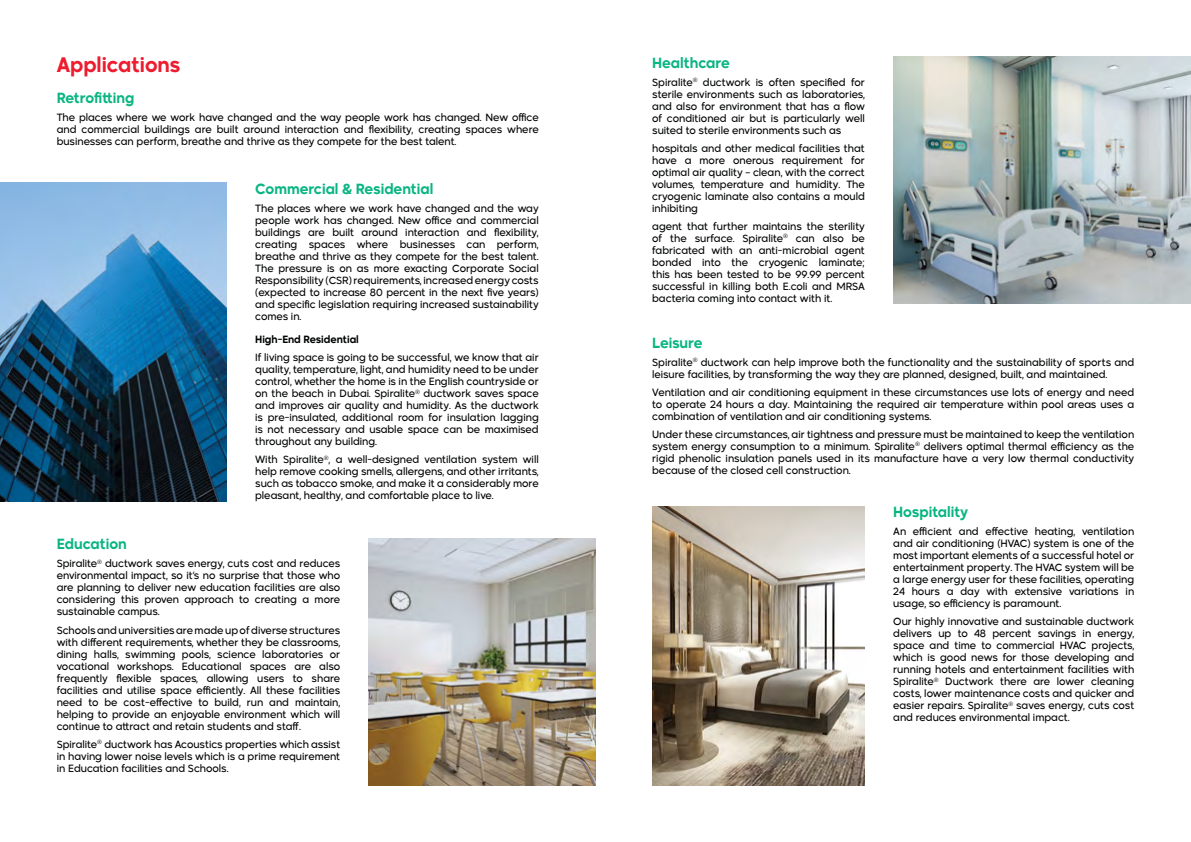
<style>
.page{position:relative;width:1191px;height:842px;background:#fff}
.page>*{position:absolute;margin:0;border:0;box-sizing:border-box;transform-origin:0 0}
.t1{font:600 20px "Madani";color:#ed1c2f}
.t2{font:600 14px "Madani";color:#09b582}
.t3{font:10px/12px "Madani";color:#000302;text-align:justify}
.t4{font:600 10px "Madani";color:#000302}
</style>
<div class="page">
<img style="left:0;top:183px;width:227px;height:318px">
<img style="left:369px;top:539px;width:226px;height:246px">
<img style="left:893px;top:57px;width:298px;height:246px">
<img style="left:652px;top:506px;width:213px;height:279px">
<h1 class="t1" style="left:57px;top:49px;width:125px">Applications</h1>
<h2 class="t2" style="left:57px;top:87px;width:79px">Retrofitting</h2>
<p class="t3" style="left:57px;top:110px;width:483px">The places where we work have changed and the way people work has changed. New office and commercial buildings are built around interaction and flexibility, creating spaces where businesses can perform, breathe and thrive as they compete for the best talent.</p>
<h2 class="t2" style="left:255px;top:177px;width:180px">Commercial &amp; Residential</h2>
<p class="t3" style="left:255px;top:201px;width:285px">The places where we work have changed and the way people work has changed. New office and commercial buildings are built around interaction and flexibility, creating spaces where businesses can perform, breathe and thrive as they compete for the best talent.<br>The pressure is on as more exacting Corporate Social Responsibility (CSR) requirements, increased energy costs (expected to increase 80 percent in the next five years) and specific legislation requiring increased sustainability comes in.</p>
<p class="t4" style="left:255px;top:331px;width:105px">High-End Residential</p>
<p class="t3" style="left:255px;top:350px;width:285px">If living space is going to be successful, we know that air quality, temperature, light, and humidity need to be under control, whether the home is in the English countryside or on the beach in Dubai. Spiralite<sup>®</sup> ductwork saves space and improves air quality and humidity. As the ductwork is pre-insulated, additional room for insulation lagging is not necessary and usable space can be maximised throughout any building.</p>
<p class="t3" style="left:255px;top:452px;width:285px">With Spiralite<sup>®</sup>, a well-designed ventilation system will help remove cooking smells, allergens, and other irritants, such as tobacco smoke, and make it a considerably more pleasant, healthy, and comfortable place to live.</p>
<h2 class="t2" style="left:57px;top:533px;width:72px">Education</h2>
<p class="t3" style="left:57px;top:557px;width:285px">Spiralite<sup>®</sup> ductwork saves energy, cuts cost and reduces environmental impact, so it’s no surprise that those who are planning to deliver new education facilities are also considering this proven approach to creating a more sustainable campus.</p>
<p class="t3" style="left:57px;top:623px;width:285px">Schools and universities are made up of diverse structures with different requirements, whether they be classrooms, dining halls, swimming pools, science laboratories or vocational workshops. Educational spaces are also frequently flexible spaces, allowing users to share facilities and utilise space efficiently. All these facilities need to be cost-effective to build, run and maintain, helping to provide an enjoyable environment which will continue to attract and retain students and staff.</p>
<p class="t3" style="left:57px;top:737px;width:285px">Spiralite<sup>®</sup> ductwork has Acoustics properties which assist in having lower noise levels which is a prime requirement in Education facilities and Schools.</p>
<h2 class="t2" style="left:652px;top:51px;width:79px">Healthcare</h2>
<p class="t3" style="left:652px;top:75px;width:214px">Spiralite<sup>®</sup> ductwork is often specified for sterile environments such as laboratories, and also for environment that has a flow of conditioned air but is particularly well suited to sterile environments such as</p>
<p class="t3" style="left:652px;top:141px;width:214px">hospitals and other medical facilities that have a more onerous requirement for optimal air quality – clean, with the correct volumes, temperature and humidity. The cryogenic laminate also contains a mould inhibiting</p>
<p class="t3" style="left:652px;top:219px;width:214px">agent that further maintains the sterility of the surface. Spiralite<sup>®</sup> can also be fabricated with an anti-microbial agent bonded into the cryogenic laminate; this has been tested to be 99.99 percent successful in killing both E.coli and MRSA bacteria coming into contact with it.</p>
<h2 class="t2" style="left:652px;top:331px;width:52px">Leisure</h2>
<p class="t3" style="left:652px;top:355px;width:483px">Spiralite<sup>®</sup> ductwork can help improve both the functionality and the sustainability of sports and leisure facilities, by transforming the way they are planned, designed, built, and maintained.</p>
<p class="t3" style="left:652px;top:385px;width:483px">Ventilation and air conditioning equipment in these circumstances use lots of energy and need to operate 24 hours a day. Maintaining the required air temperature within pool areas uses a combination of ventilation and air conditioning systems.</p>
<p class="t3" style="left:652px;top:427px;width:483px">Under these circumstances, air tightness and pressure must be maintained to keep the ventilation system energy consumption to a minimum. Spiralite<sup>®</sup> delivers optimal thermal efficiency as the rigid phenolic insulation panels used in its manufacture have a very low thermal conductivity because of the closed cell construction.</p>
<h2 class="t2" style="left:893px;top:500px;width:76px">Hospitality</h2>
<p class="t3" style="left:893px;top:524px;width:242px">An efficient and effective heating, ventilation and air conditioning (HVAC) system is one of the most important elements of a successful hotel or entertainment property. The HVAC system will be a large energy user for these facilities, operating 24 hours a day with extensive variations in usage, so efficiency is paramount.</p>
<p class="t3" style="left:893px;top:614px;width:242px">Our highly innovative and sustainable ductwork delivers up to 48 percent savings in energy, space and time to commercial HVAC projects, which is good news for those developing and running hotels and entertainment facilities with Spiralite<sup>®</sup> Ductwork there are lower cleaning costs, lower maintenance costs and quicker and easier repairs. Spiralite<sup>®</sup> saves energy, cuts cost and reduces environmental impact.</p>
</div>
